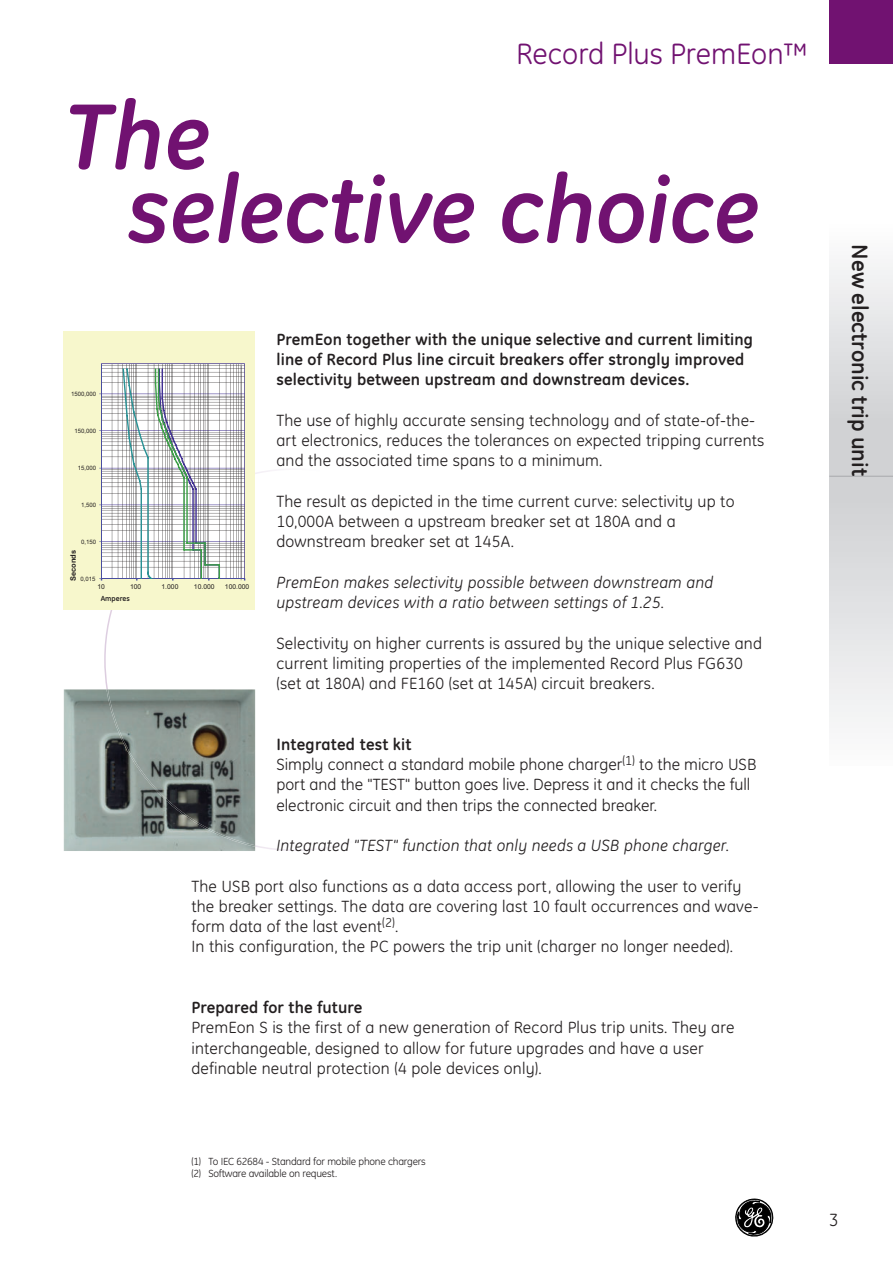
<style>
.page{position:relative;width:893px;height:1263px;background:#fff}
.page>*{position:absolute;margin:0;border:0;box-sizing:border-box;transform-origin:0 0}
.t1{font:italic 700 94.5px/73.5px "GE Inspira";letter-spacing:-.01em;color:#711271}
.t2{font:30px "GE Inspira";color:#711271}
.t3{font:700 22.5px "GE Inspira";color:#231f20}
.t4{font:18px "GE Inspira";color:#231f20}
.t5{font:16.5px/20.2px "GE Inspira";letter-spacing:.01em;color:#231f20}
.t6{font:700 16.5px/20.2px "GE Inspira";letter-spacing:.01em;color:#231f20}
.t7{font:italic 16.5px/20.2px "GE Inspira";letter-spacing:.01em;color:#231f20}
.t8{font:10.5px/12.6px "GE Inspira";letter-spacing:-.02em;color:#231f20}
.t9{font:700 7.5px "Arial";color:#231f20}
.t10{font:700 7.5px "GE Inspira";color:#231f20}
.t11{font:6.75px "Arial";color:#231f20}
.t12{font:6px "Arial";color:#231f20}
.s1{font-weight:700}
</style>
<div class="page">
<div style="left:829px;top:476px;width:64px;height:289px;background:linear-gradient(to bottom,#cdced1,#fbfbfc)"></div>
<div style="left:829px;top:187px;width:64px;height:289px;background:linear-gradient(to bottom,#fff,#c9cacd)"></div>
<div style="left:829px;top:0;width:64px;height:64px;background:#711271"></div>
<svg style="left:735px;top:1198px;width:39px;height:39px"></svg>
<hr style="left:829px;top:476px;width:64px;height:1px;background:#a8a9ad">
<div style="left:64px;top:332px;width:191px;height:278px;background:#f7f7cc"></div>
<svg style="left:99px;top:363px;width:146px;height:218px;background:#d0d3d4"></svg>
<img style="left:64px;top:689px;width:191px;height:162px">
<img style="left:106px;top:689px;width:149px;height:158px">
<h2 class="t2" style="left:516px;top:42px;width:293px">Record Plus PremEon™</h2>
<h1 class="t1" style="left:127px;top:110px;width:635px;text-indent:-63px">The<br>selective choice</h1>
<p class="t12" style="left:71px;top:391px;width:27px">1500,000</p>
<p class="t12" style="left:74px;top:428px;width:23px">150,000</p>
<p class="t12" style="left:78px;top:465px;width:20px">15,000</p>
<p class="t12" style="left:81px;top:502px;width:17px">1,500</p>
<p class="t12" style="left:81px;top:538px;width:17px">0,150</p>
<p class="t9" style="left:69px;top:581px;width:33px;rotate:-90deg">Seconds</p>
<p class="t12" style="left:80px;top:575px;width:17px">0,015</p>
<p class="t11" style="left:98px;top:583px;width:9px">10</p>
<p class="t11" style="left:130px;top:583px;width:13px">100</p>
<p class="t11" style="left:161px;top:583px;width:18px">1.000</p>
<p class="t11" style="left:194px;top:583px;width:22px">10.000</p>
<p class="t11" style="left:225px;top:583px;width:26px">100.000</p>
<p class="t10" style="left:101px;top:596px;width:31px">Amperes</p>
<p class="t6" style="left:276px;top:331px;width:478px">PremEon together with the unique selective and current limiting line of Record Plus line circuit breakers offer strongly improved selectivity between upstream and downstream devices.</p>
<p class="t5" style="left:276px;top:412px;width:490px">The use of highly accurate sensing technology and of state-of-the&shy;art electronics, reduces the tolerances on expected tripping currents and the associated time spans to a minimum.</p>
<p class="t5" style="left:276px;top:493px;width:460px">The result as depicted in the time current curve: selectivity up to<br>10,000A between a upstream breaker set at 180A and a downstream breaker set at 145A.</p>
<p class="t7" style="left:276px;top:574px;width:438px">PremEon makes selectivity possible between downstream and upstream devices with a ratio between settings of 1.25.</p>
<p class="t5" style="left:276px;top:634px;width:487px">Selectivity on higher currents is assured by the unique selective and current limiting properties of the implemented Record Plus FG630 (set at 180A) and FE160 (set at 145A) circuit breakers.</p>
<p class="t5" style="left:276px;top:736px;width:481px"><span class="s1">Integrated test kit<br></span>Simply connect a standard mobile phone charger<sup>(1)</sup> to the micro USB port and the "TEST" button goes live. Depress it and it checks the full electronic circuit and then trips the connected breaker.</p>
<p class="t7" style="left:276px;top:837px;width:454px">Integrated "TEST" function that only needs a USB phone charger.</p>
<p class="t5" style="left:191px;top:877px;width:569px">The USB port also functions as a data access port, allowing the user to verify the breaker settings. The data are covering last 10 fault occurrences and wave&shy;form data of the last event<sup>(2)</sup>.<br>In this configuration, the PC powers the trip unit (charger no longer needed).</p>
<p class="t6" style="left:191px;top:999px;width:173px">Prepared for the future</p>
<p class="t5" style="left:191px;top:1019px;width:544px">PremEon S is the first of a new generation of Record Plus trip units. They are interchangeable, designed to allow for future upgrades and have a user definable neutral protection (4 pole devices only).</p>
<h3 class="t3" style="left:868px;top:244px;width:233px;rotate:90deg">New electronic trip unit</h3>
<p class="t8" style="left:191px;top:1156px;width:236px">(1) To IEC 62684 - Standard for mobile phone chargers (2) Software available on request.</p>
<p class="t4" style="left:829px;top:1213px;width:11px">3</p>
</div>
